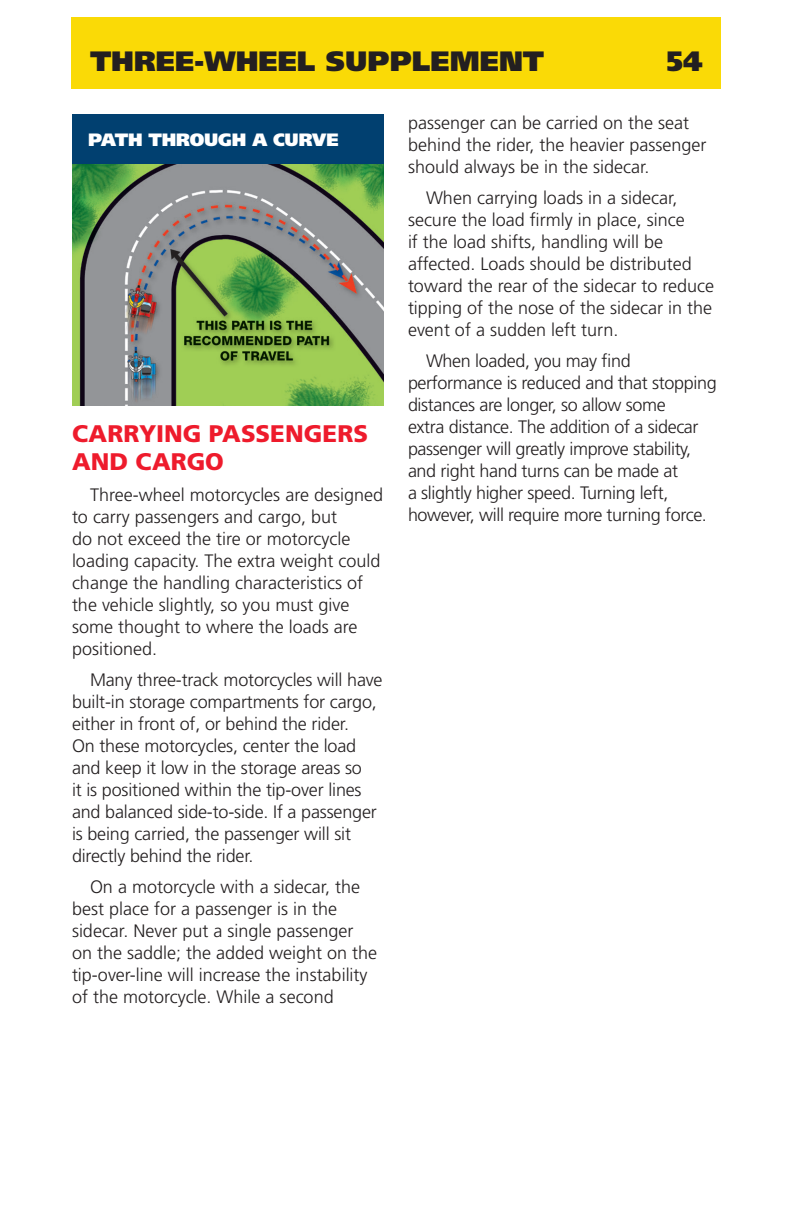
<style>
.page{position:relative;width:792px;height:1224px;background:#fff}
.page>*{position:absolute;margin:0;border:0;box-sizing:border-box;transform-origin:0 0}
.Heading{font:900 28px "Frutiger LT Std";color:#231f20}
.Subhead_Main{font:900 24px/28.8px "Frutiger LT Std";letter-spacing:.005em;color:#ee1b2c}
.t1{font:300 18px/22px "Frutiger LT Std";color:#231f20}
.t2{font:300 18px/22px "Frutiger LT Std";letter-spacing:-.02em;color:#231f20}
.Picture_Box_Title_Ri{font:900 17.8px "Frutiger LT Std";letter-spacing:-.015em;color:#fff}
</style>
<div class="page">
<div style="left:72px;top:17px;width:649px;height:72px;background:#fada06"></div>
<img style="left:72px;top:164px;width:312px;height:242px">
<div style="left:72px;top:114px;width:312px;height:50px;background:#014070"></div>
<p class="Heading" style="left:89px;top:44px;width:457px">54THREE-WHEEL SUPPLEMENT</p>
<p class="Heading" style="left:667px;top:44px;width:38px">54</p>
<p class="Picture_Box_Title_Ri" style="left:88px;top:129px;width:252px">PATH THROUGH A CURVE</p>
<p class="Subhead_Main" style="left:72px;top:419px;width:298px">CARRYING PASSENGERS<br>AND CARGO</p>
<p class="t1" style="left:72px;top:484px;width:313px;text-indent:18px">Three-wheel motorcycles are designed to carry passengers and cargo, but<br>do not exceed the tire or motorcycle loading capacity. The extra weight could change the handling characteristics of the vehicle slightly, so you must give some thought to where the loads are positioned.</p>
<p class="t1" style="left:72px;top:669px;width:312px;text-indent:18px">Many three-track motorcycles will have built-in storage compartments for cargo, either in front of, or behind the rider.<br>On these motorcycles, center the load and keep it low in the storage areas so<br>it is positioned within the tip-over lines and balanced side-to-side. If a passenger is being carried, the passenger will sit directly behind the rider.</p>
<p class="t1" style="left:72px;top:876px;width:307px;text-indent:18px">On a motorcycle with a sidecar, the best place for a passenger is in the sidecar. Never put a single passenger on the saddle; the added weight on the tip-over-line will increase the instability of the motorcycle. While a second</p>
<p class="t1" style="left:408px;top:112px;width:300px">passenger can be carried on the seat behind the rider, the heavier passenger should always be in the sidecar.</p>
<p class="t1" style="left:408px;top:187px;width:308px;text-indent:18px">When carrying loads in a sidecar, secure the load firmly in place, since<br>if the load shifts, handling will be affected. Loads should be distributed toward the rear of the sidecar to reduce tipping of the nose of the sidecar in the event of a sudden left turn.</p>
<p class="t2" style="left:408px;top:350px;width:310px;text-indent:18px">When loaded, you may find performance is reduced and that stopping distances are longer, so allow some<br>extra distance. The addition of a sidecar passenger will greatly improve stability, and right hand turns can be made at<br>a slightly higher speed. Turning left, however, will require more turning force.</p>
</div>
